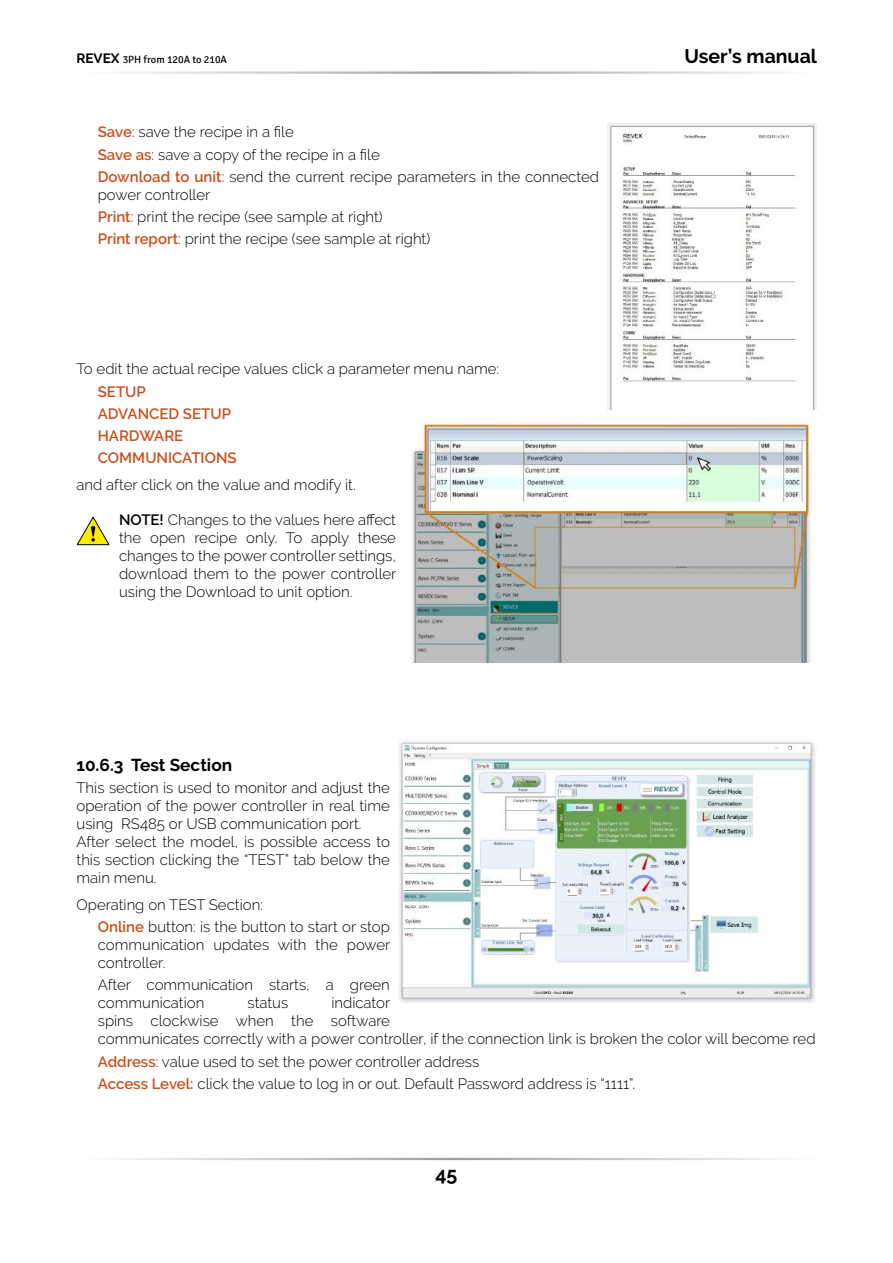
<style>
.page{position:relative;width:893px;height:1263px;background:#fff}
.page>*{position:absolute;margin:0;border:0;box-sizing:border-box;transform-origin:0 0}
.t1{font:700 19.5px "Raleway";color:#000}
.t2{font:700 17.25px "Raleway";color:#000}
.t3{font:300 15px/18px "Raleway";color:#000}
.t4{font:600 15px/22.2px "Raleway";color:#ca4f1c}
.t5{font:10.5px "Signika";color:#000}
.s1{font-family:"Raleway";font-weight:700;font-size:13.5px}
.s2{font-weight:600;color:#ca4f1c}
.s3{font-weight:600}
</style>
<div class="page">
<svg style="left:77px;top:516px;width:33px;height:29px"></svg>
<img style="left:607px;top:123px;width:209px;height:287px">
<img style="left:411px;top:422px;width:400px;height:241px">
<img style="left:398px;top:741px;width:417px;height:262px">
<p class="t5" style="left:77px;top:54px;width:152px"><span class="s1">REVEX</span> 3PH from 120A to 210A</p>
<h1 class="t1" style="left:684px;top:45px;width:134px">User’s manual</h1>
<p class="t3" style="left:98px;top:121px;width:503px;line-height:22.2px"><span class="s2">Save</span>: save the recipe in a file<br><span class="s2">Save as</span>: save a copy of the recipe in a file<br><span class="s2">Download to unit</span>: send the current recipe parameters in the connected</p>
<p class="t3" style="left:98px;top:183px;width:334px;line-height:22.2px">power controller<br><span class="s2">Print</span>: print the recipe (see sample at right)<br><span class="s2">Print report</span>: print the recipe (see sample at right)</p>
<p class="t3" style="left:77px;top:360px;width:424px">To edit the actual recipe values click a parameter menu name:</p>
<p class="t4" style="left:98px;top:380px;width:140px">SETUP<br>ADVANCED SETUP<br>HARDWARE<br>COMMUNICATIONS</p>
<p class="t3" style="left:77px;top:475px;width:281px">and after click on the value and modify it.</p>
<p class="t3" style="left:119px;top:510px;width:279px;text-align:justify"><span class="s3">NOTE!</span> Changes to the values here affect the open recipe only. To apply these changes to the power controller settings, download them to the power controller using the Download to unit option.</p>
<p class="t2" style="left:77px;top:755px;width:157px">10.6.3 Test Section</p>
<p class="t3" style="left:77px;top:779px;width:315px">This section is used to monitor and adjust the operation of the power controller in real time using RS485 or USB communication port.<br>After select the model, is possible access to this section clicking the “TEST” tab below the main menu.</p>
<p class="t3" style="left:98px;top:893px;width:294px;line-height:22.2px;text-indent:-21px">Operating on TEST Section:<br><span class="s2">Online</span> button: is the button to start or stop</p>
<p class="t3" style="left:98px;top:936px;width:294px">communication updates with the power controller.</p>
<p class="t3" style="left:98px;top:976px;width:294px">After communication starts, a green communication</p>
<p class="t3" style="left:98px;top:994px;width:719px;text-indent:234px">indicator<br>spins clockwise when the software<br>communicates correctly with a power controller, if the connection link is broken the color will become red</p>
<p class="t3" style="left:98px;top:1050px;width:539px;line-height:22.2px"><span class="s2">Address</span>: value used to set the power controller address<br><span class="s2">Access Level:</span> click the value to log in or out. Default Password address is “1111”.</p>
<p class="t3" style="left:247px;top:994px;width:42px">status</p>
<h1 class="t1" style="left:435px;top:1163px;width:23px">45</h1>
</div>
